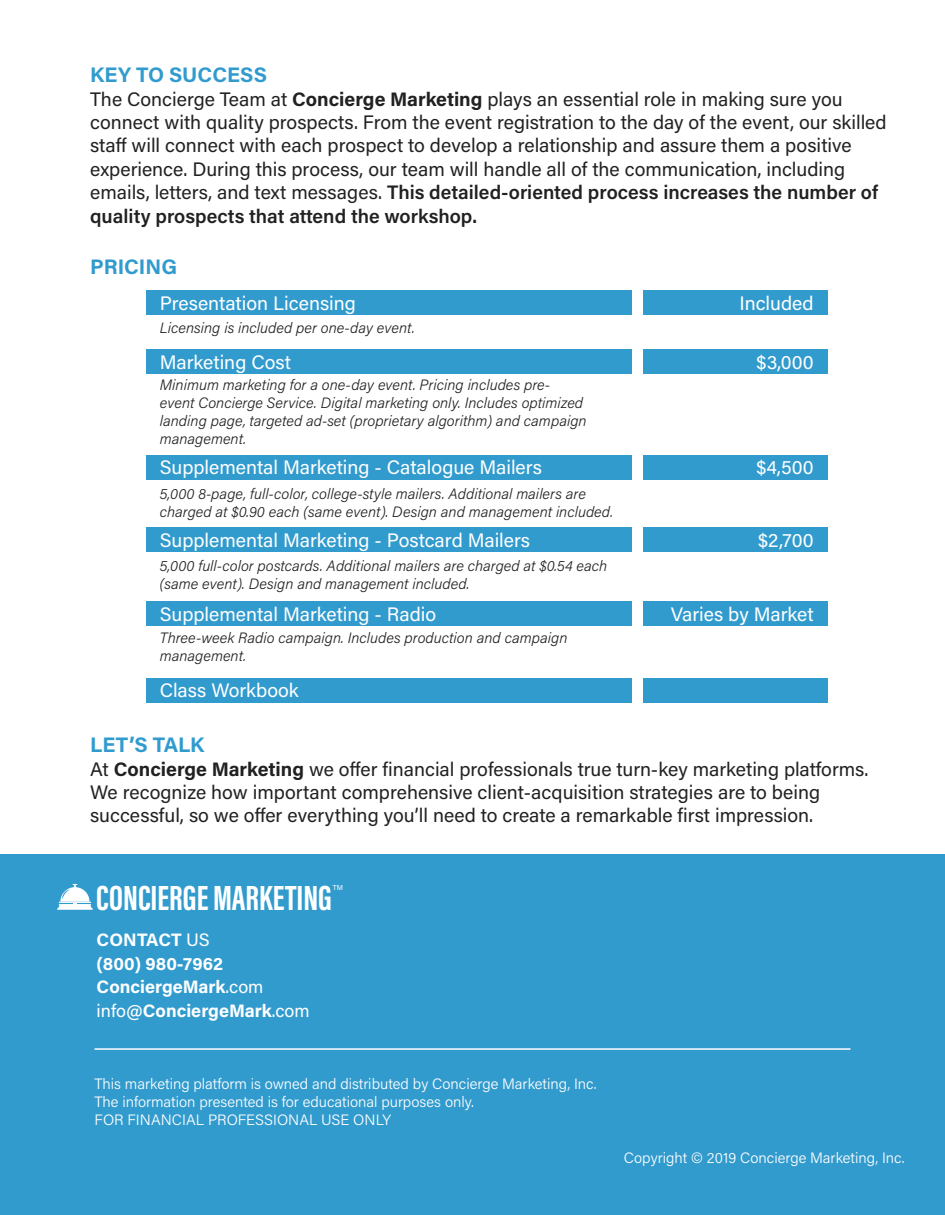
<style>
.page{position:relative;width:945px;height:1215px;background:#fff}
.page>*{position:absolute;margin:0;border:0;box-sizing:border-box;transform-origin:0 0}
.t1{font:700 35.85px "Acumin Pro Extra Cond";color:#fff}
.t2{font:700 21px "Acumin Pro";color:#329bce}
.t3{font:19.5px/23.4px "Acumin Pro";color:#222121}
.t4{font:19.5px "Acumin Pro";color:#fff}
.t5{font:700 18px "Acumin Pro";color:#fff}
.t6{font:italic 300 15px/18px "Acumin Pro";color:#222121}
.t7{font:300 15px/18px "Acumin Pro";color:#fff}
.t8{font:7.2px "Acumin Pro";color:#fff}
.s1{font-weight:700}
.s2{font-weight:600}
.s3{font-weight:400}
</style>
<div class="page">
<div style="left:0;top:854px;width:945px;height:361px;background:#329bce"></div>
<hr style="left:57px;top:908px;width:36px;height:2px;background:#fff">
<svg style="left:58px;top:884px;width:34px;height:24px"></svg>
<hr style="left:95px;top:1048px;width:755px;height:2px;background:#fff">
<div style="left:146px;top:290px;width:486px;height:25px;background:#329bce"></div>
<div style="left:643px;top:290px;width:184px;height:25px;background:#329bce"></div>
<div style="left:146px;top:350px;width:486px;height:24px;background:#329bce"></div>
<div style="left:643px;top:350px;width:184px;height:24px;background:#329bce"></div>
<div style="left:146px;top:455px;width:486px;height:25px;background:#329bce"></div>
<div style="left:643px;top:455px;width:184px;height:25px;background:#329bce"></div>
<div style="left:146px;top:602px;width:486px;height:24px;background:#329bce"></div>
<div style="left:643px;top:602px;width:184px;height:24px;background:#329bce"></div>
<div style="left:146px;top:527px;width:486px;height:25px;background:#329bce"></div>
<div style="left:643px;top:527px;width:184px;height:25px;background:#329bce"></div>
<div style="left:146px;top:678px;width:486px;height:24px;background:#329bce"></div>
<div style="left:643px;top:678px;width:184px;height:24px;background:#329bce"></div>
<p class="t2" style="left:90px;top:60px;width:178px">KEY TO SUCCESS</p>
<p class="t3" style="left:90px;top:86px;width:798px">The Concierge Team at <span class="s1">Concierge Marketing</span> plays an essential role in making sure you connect with quality prospects. From the event registration to the day of the event, our skilled staff will connect with each prospect to develop a relationship and assure them a positive experience. During this process, our team will handle all of the communication, including emails, letters, and text messages. <span class="s2">This detailed-oriented process increases the number of quality prospects that attend the workshop.</span></p>
<p class="t2" style="left:90px;top:252px;width:88px">PRICING</p>
<p class="t4" style="left:160px;top:289px;width:198px">Presentation Licensing</p>
<p class="t4" style="left:740px;top:289px;width:76px">Included</p>
<p class="t6" style="left:160px;top:318px;width:256px">Licensing is included per one-day event.</p>
<p class="t4" style="left:160px;top:349px;width:133px">Marketing Cost</p>
<p class="t4" style="left:757px;top:349px;width:59px">$3,000</p>
<p class="t6" style="left:160px;top:375px;width:428px">Minimum marketing for a one-day event. Pricing includes pre&shy;event Concierge Service. Digital marketing only. Includes optimized landing page, targeted ad-set (proprietary algorithm) and campaign management.</p>
<p class="t4" style="left:160px;top:454px;width:384px">Supplemental Marketing - Catalogue Mailers</p>
<p class="t4" style="left:756px;top:454px;width:59px">$4,500</p>
<p class="t6" style="left:160px;top:484px;width:455px">5,000 8-page, full-color, college-style mailers. Additional mailers are charged at $0.90 each (same event). Design and management included.</p>
<p class="t4" style="left:160px;top:526px;width:372px">Supplemental Marketing - Postcard Mailers</p>
<p class="t4" style="left:758px;top:526px;width:57px">$2,700</p>
<p class="t6" style="left:160px;top:557px;width:449px">5,000 full-color postcards. Additional mailers are charged at $0.54 each (same event). Design and management included.</p>
<p class="t4" style="left:160px;top:601px;width:278px">Supplemental Marketing - Radio</p>
<p class="t4" style="left:671px;top:601px;width:144px">Varies by Market</p>
<p class="t6" style="left:160px;top:628px;width:409px">Three-week Radio campaign. Includes production and campaign management.</p>
<p class="t4" style="left:160px;top:677px;width:140px">Class Workbook</p>
<p class="t2" style="left:90px;top:730px;width:116px">LET’S TALK</p>
<p class="t3" style="left:90px;top:756px;width:780px">At <span class="s1">Concierge Marketing</span> we offer financial professionals true turn-key marketing platforms.<br>We recognize how important comprehensive client-acquisition strategies are to being successful, so we offer everything you’ll need to create a remarkable first impression.</p>
<h1 class="t1" style="left:96px;top:876px;width:237px">CONCIERGE MARKETING</h1>
<p class="t8" style="left:333px;top:882px;width:12px">TM</p>
<p class="t5" style="left:97px;top:927px;width:114px">CONTACT <span class="s3">US</span></p>
<p class="t5" style="left:97px;top:951px;width:128px">(800) 980-7962</p>
<p class="t5" style="left:97px;top:975px;width:168px">ConciergeMark<span class="s3">.com</span></p>
<p class="t5" style="left:97px;top:998px;width:215px"><span class="s3">info@</span>ConciergeMark<span class="s3">.com</span></p>
<p class="t7" style="left:95px;top:1074px;width:503px">This marketing platform is owned and distributed by Concierge Marketing, Inc.<br>The information presented is for educational purposes only.<br>FOR FINANCIAL PROFESSIONAL USE ONLY</p>
<p class="t7" style="left:624px;top:1148px;width:282px">Copyright © 2019 Concierge Marketing, Inc.</p>
</div>
